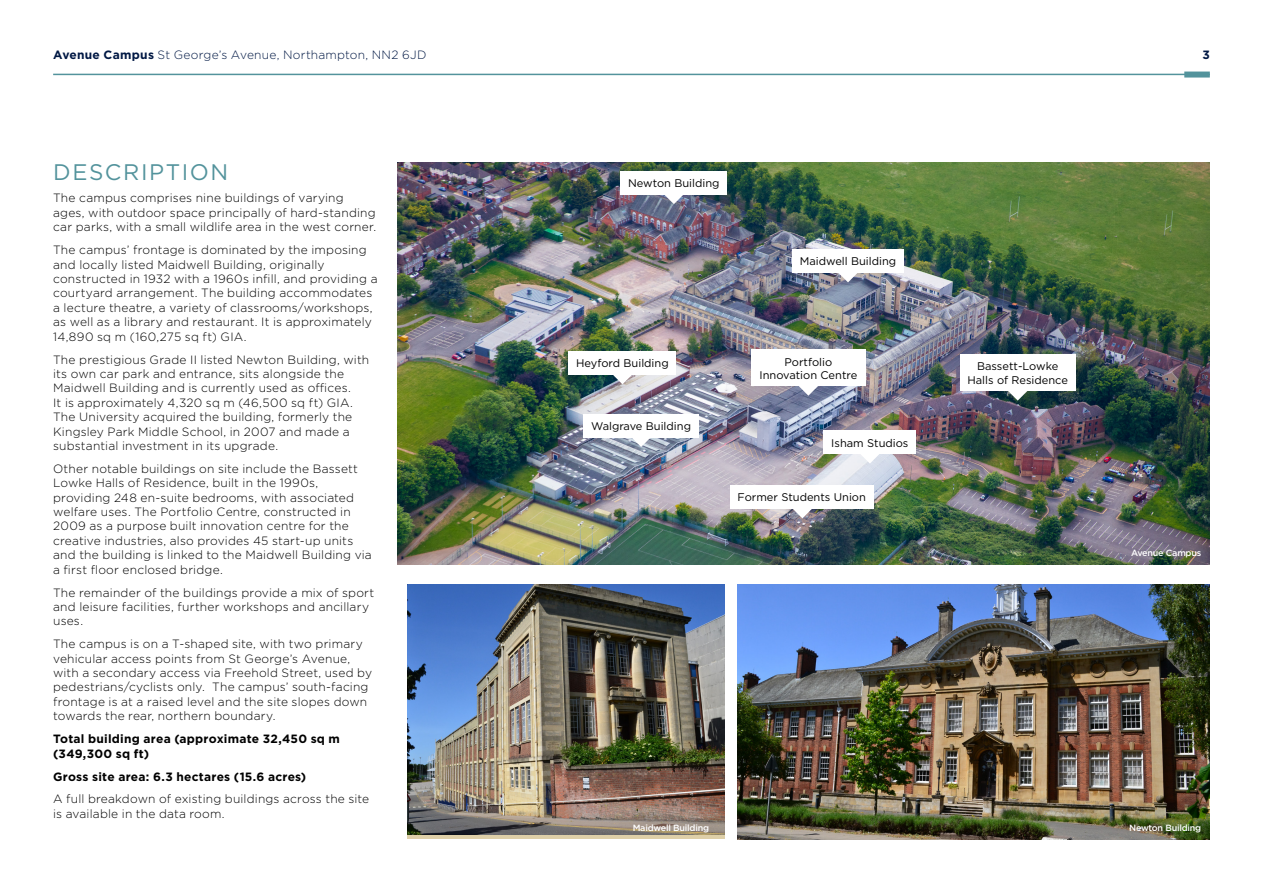
<style>
.page{position:relative;width:1263px;height:893px;background:#fff}
.page>*{position:absolute;margin:0;border:0;box-sizing:border-box;transform-origin:0 0}
.t1{font:22.5px "Gotham";letter-spacing:.07em;color:#53939c}
.t2{font:300 12px/14.4px "Gotham";letter-spacing:.015em;color:#000}
.t3{font:700 12px/14.4px "Gotham";letter-spacing:.02em;color:#000}
.t4{font:300 12px "Gotham";letter-spacing:.02em;color:#001844}
.t5{font:700 12px "Gotham";color:#001844}
.t6{font:11.1px/13px "Gotham";color:#000;text-align:center}
.t7{font:500 9px "Gotham";letter-spacing:-.025em;color:#fff}
.s1{font-weight:700}
</style>
<div class="page">
<div style="left:1184px;top:72px;width:26px;height:6px;background:#53939c"></div>
<hr style="left:53px;top:74px;width:1157px;height:1px;background:#53939c">
<img style="left:398px;top:162px;width:812px;height:402px">
<svg style="left:664px;top:195px;width:19px;height:9px"></svg>
<svg style="left:838px;top:273px;width:19px;height:9px"></svg>
<svg style="left:613px;top:375px;width:19px;height:9px"></svg>
<svg style="left:631px;top:437px;width:20px;height:10px"></svg>
<svg style="left:860px;top:454px;width:19px;height:10px"></svg>
<svg style="left:793px;top:509px;width:19px;height:9px"></svg>
<svg style="left:799px;top:386px;width:19px;height:10px"></svg>
<svg style="left:1008px;top:391px;width:19px;height:10px"></svg>
<div style="left:621px;top:171px;width:106px;height:24px;background:#fff"></div>
<div style="left:792px;top:249px;width:112px;height:24px;background:#fff"></div>
<div style="left:569px;top:351px;width:107px;height:24px;background:#fff"></div>
<div style="left:583px;top:414px;width:116px;height:23px;background:#fff"></div>
<div style="left:824px;top:430px;width:92px;height:24px;background:#fff"></div>
<div style="left:730px;top:485px;width:143px;height:24px;background:#fff"></div>
<div style="left:751px;top:349px;width:115px;height:37px;background:#fff"></div>
<div style="left:960px;top:354px;width:115px;height:37px;background:#fff"></div>
<img style="left:738px;top:584px;width:472px;height:255px">
<img style="left:407px;top:584px;width:317px;height:251px">
<p class="t4" style="left:53px;top:47px;width:375px"><span class="s1">Avenue Campus</span> St George’s Avenue, Northampton, NN2 6JD</p>
<p class="t5" style="left:1202px;top:47px;width:9px">3</p>
<h1 class="t1" style="left:53px;top:157px;width:177px">DESCRIPTION</h1>
<p class="t2" style="left:53px;top:191px;width:324px">The campus comprises nine buildings of varying ages, with outdoor space principally of hard-standing car parks, with a small wildlife area in the west corner.</p>
<p class="t2" style="left:53px;top:242px;width:326px">The campus’ frontage is dominated by the imposing and locally listed Maidwell Building, originally constructed in 1932 with a 1960s infill, and providing a courtyard arrangement. The building accommodates a lecture theatre, a variety of classrooms/workshops, as well as a library and restaurant. It is approximately 14,890 sq m (160,275 sq ft) GIA.</p>
<p class="t2" style="left:53px;top:352px;width:318px">The prestigious Grade II listed Newton Building, with its own car park and entrance, sits alongside the Maidwell Building and is currently used as offices.<br>It is approximately 4,320 sq m (46,500 sq ft) GIA.<br>The University acquired the building, formerly the Kingsley Park Middle School, in 2007 and made a substantial investment in its upgrade.</p>
<p class="t2" style="left:53px;top:461px;width:320px">Other notable buildings on site include the Bassett Lowke Halls of Residence, built in the 1990s, providing 248 en-suite bedrooms, with associated welfare uses. The Portfolio Centre, constructed in 2009 as a purpose built innovation centre for the creative industries, also provides 45 start-up units and the building is linked to the Maidwell Building via a first floor enclosed bridge.</p>
<p class="t2" style="left:53px;top:585px;width:323px">The remainder of the buildings provide a mix of sport and leisure facilities, further workshops and ancillary uses.</p>
<p class="t2" style="left:53px;top:636px;width:320px">The campus is on a T-shaped site, with two primary vehicular access points from St George’s Avenue, with a secondary access via Freehold Street, used by pedestrians/cyclists only. The campus’ south-facing frontage is at a raised level and the site slopes down towards the rear, northern boundary.</p>
<p class="t3" style="left:53px;top:732px;width:288px">Total building area (approximate 32,450 sq m (349,300 sq ft)</p>
<p class="t3" style="left:53px;top:769px;width:255px">Gross site area: 6.3 hectares (15.6 acres)</p>
<p class="t2" style="left:53px;top:792px;width:318px">A full breakdown of existing buildings across the site is available in the data room.</p>
<p class="t6" style="left:628px;top:177px;width:93px">Newton Building</p>
<p class="t6" style="left:800px;top:255px;width:98px">Maidwell Building</p>
<p class="t6" style="left:576px;top:357px;width:94px">Heyford Building</p>
<p class="t6" style="left:591px;top:419px;width:101px">Walgrave Building</p>
<p class="t6" style="left:759px;top:355px;width:99px">Portfolio<br>Innovation Centre</p>
<p class="t6" style="left:967px;top:360px;width:102px">Bassett-Lowke<br>Halls of Residence</p>
<p class="t6" style="left:831px;top:436px;width:79px">Isham Studios</p>
<p class="t6" style="left:738px;top:491px;width:130px">Former Students Union</p>
<p class="t7" style="left:1131px;top:547px;width:72px">Avenue Campus</p>
<p class="t7" style="left:633px;top:822px;width:78px">Maidwell Building</p>
<p class="t7" style="left:1129px;top:822px;width:74px">Newton Building</p>
</div>
